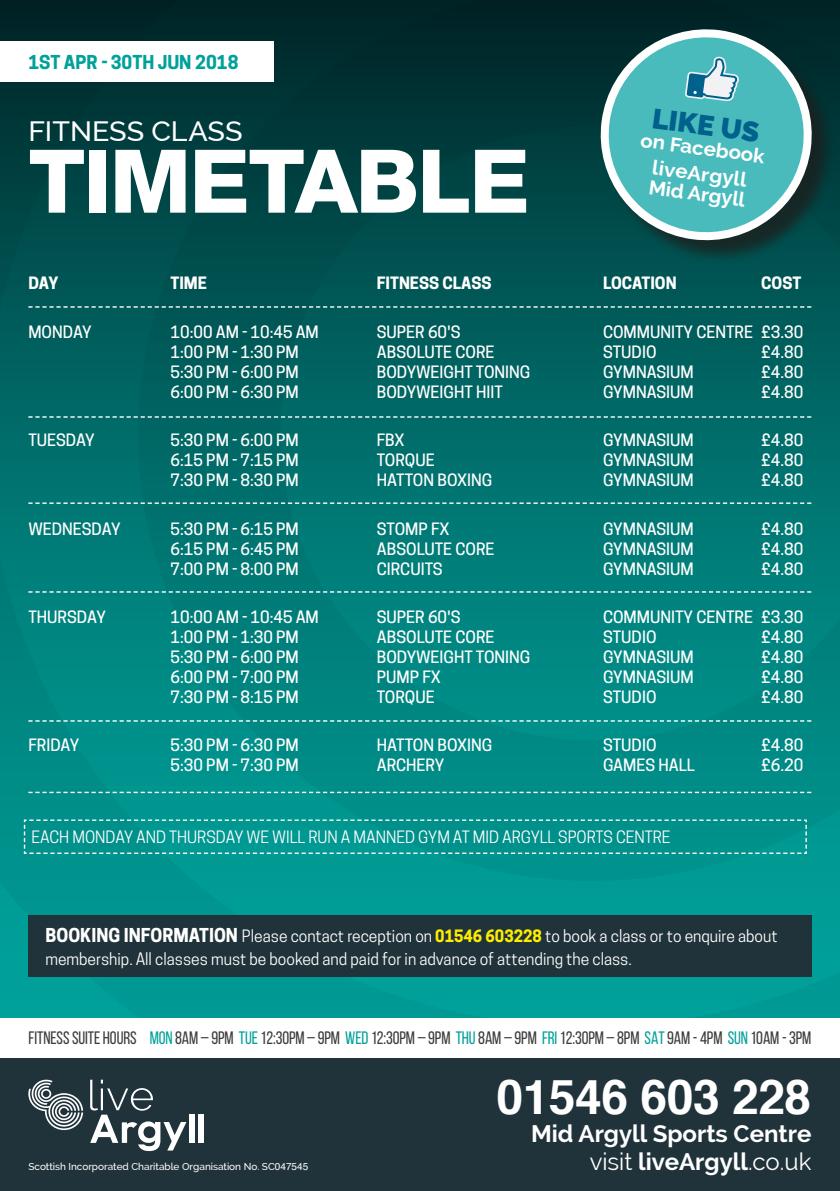
<style>
.page{position:relative;width:840px;height:1191px;background:#fff}
.page>*{position:absolute;margin:0;border:0;box-sizing:border-box;transform-origin:0 0}
.t1{font:800 88px "Helvetica 85";letter-spacing:-.02em;color:#fff}
.t2{font:700 48px "Helvetica";letter-spacing:-.01em;color:#fff}
.t3{font:500 28px "Raleway";color:#fff}
.t4{font:900 28px "Raleway";color:#00618c}
.t5{font:700 24px "Raleway";color:#fff}
.t6{font:24px "Raleway";color:#fff}
.t7{font:700 20px/25.6px "Raleway";color:#fff;text-align:center}
.t8{font:18px "Bebas Neue";letter-spacing:-.005em;color:#3c3c3b}
.t9{font:700 18px "Cooper Hewitt";color:#00a19a}
.t10{font:500 16px "Cooper Hewitt";color:#fff}
.t11{font:16px/22px "Cooper Hewitt";color:#fff}
.t12{font:700 16px "Cooper Hewitt";color:#fff}
.t13{font:500 10px "Raleway";color:#fff}
.s1{font-weight:700;font-size:18px}
.s2{font-weight:700;color:#ffed00}
.s3{color:#00a19a}
.s4{font-family:"Helvetica";font-weight:400}
.s5{font-weight:700}
</style>
<div class="page">
<div style="left:0;top:0;width:839px;height:1018px;background:linear-gradient(to bottom,#002f31,#01ada5)"></div>
<div style="left:0;top:41px;width:273px;height:41px;background:#fff"></div>
<div style="left:0;top:1055px;width:839px;height:136px;background:#21333a"></div>
<svg style="left:28px;top:306px;width:783px;height:2px;background:#6b9e9d"></svg>
<svg style="left:28px;top:416px;width:783px;height:2px;background:#6ba8a6"></svg>
<svg style="left:28px;top:502px;width:783px;height:2px;background:#6baeac"></svg>
<svg style="left:28px;top:591px;width:783px;height:1px"></svg>
<svg style="left:28px;top:720px;width:783px;height:1px"></svg>
<svg style="left:28px;top:791px;width:783px;height:2px"></svg>
<div style="left:0;top:1018px;width:839px;height:39px;background:#fff"></div>
<div style="left:28px;top:915px;width:783px;height:61px;background:#21333a"></div>
<div style="left:603px;top:32px;width:233px;height:233px;background:#1d1d1b;opacity:.75"></div>
<svg style="left:589px;top:18px;width:233px;height:226px;background:#439192"></svg>
<svg style="left:684px;top:57px;width:54px;height:44px"></svg>
<svg style="left:28px;top:1079px;width:55px;height:51px"></svg>
<svg style="left:90px;top:1079px;width:96px;height:72px"></svg>
<div style="left:189px;top:1114px;width:5px;height:28px;background:#fff"></div>
<div style="left:198px;top:1114px;width:6px;height:28px;background:#fff"></div>
<svg style="left:23px;top:819px;width:784px;height:35px;background:#0c9893"></svg>
<p class="t9" style="left:28px;top:51px;width:211px">1ST APR - 30TH JUN 2018</p>
<h3 class="t3" style="left:28px;top:115px;width:215px">FITNESS CLASS</h3>
<h1 class="t1" style="left:28px;top:129px;width:502px">TIMETABLE</h1>
<h3 class="t4" style="left:653px;top:102px;width:109px;rotate:7deg">LIKE US</h3>
<p class="t7" style="left:642px;top:127px;width:126px;rotate:8deg">on Facebook liveArgyll</p>
<p class="t7" style="left:650px;top:174px;width:98px;rotate:8deg">Mid Argyll</p>
<p class="t12" style="left:28px;top:274px;width:31px">DAY</p>
<p class="t12" style="left:170px;top:274px;width:38px">TIME</p>
<p class="t12" style="left:376px;top:274px;width:116px">FITNESS CLASS</p>
<p class="t12" style="left:602px;top:274px;width:75px">LOCATION</p>
<p class="t12" style="left:760px;top:274px;width:42px">COST</p>
<p class="t10" style="left:28px;top:322px;width:65px">MONDAY</p>
<p class="t10" style="left:170px;top:322px;width:150px">10:00 AM - 10:45 AM</p>
<p class="t10" style="left:376px;top:322px;width:85px">SUPER 60'S</p>
<p class="t10" style="left:602px;top:322px;width:202px">COMMUNITY CENTRE £3.30</p>
<p class="t10" style="left:170px;top:342px;width:130px">1:00 PM - 1:30 PM</p>
<p class="t10" style="left:376px;top:342px;width:119px">ABSOLUTE CORE</p>
<p class="t10" style="left:602px;top:342px;width:55px">STUDIO</p>
<p class="t10" style="left:760px;top:342px;width:44px">£4.80</p>
<p class="t10" style="left:170px;top:362px;width:130px">5:30 PM - 6:00 PM</p>
<p class="t10" style="left:376px;top:362px;width:155px">BODYWEIGHT TONING</p>
<p class="t10" style="left:602px;top:362px;width:92px">GYMNASIUM</p>
<p class="t10" style="left:760px;top:362px;width:44px">£4.80</p>
<p class="t10" style="left:170px;top:382px;width:130px">6:00 PM - 6:30 PM</p>
<p class="t10" style="left:376px;top:382px;width:127px">BODYWEIGHT HIIT</p>
<p class="t10" style="left:602px;top:382px;width:92px">GYMNASIUM</p>
<p class="t10" style="left:760px;top:382px;width:44px">£4.80</p>
<p class="t10" style="left:28px;top:431px;width:68px">TUESDAY</p>
<p class="t10" style="left:170px;top:431px;width:130px">5:30 PM - 6:00 PM</p>
<p class="t10" style="left:376px;top:431px;width:29px">FBX</p>
<p class="t10" style="left:602px;top:431px;width:92px">GYMNASIUM</p>
<p class="t10" style="left:760px;top:431px;width:44px">£4.80</p>
<p class="t10" style="left:170px;top:451px;width:130px">6:15 PM - 7:15 PM</p>
<p class="t10" style="left:376px;top:451px;width:59px">TORQUE</p>
<p class="t10" style="left:602px;top:451px;width:92px">GYMNASIUM</p>
<p class="t10" style="left:760px;top:451px;width:44px">£4.80</p>
<p class="t10" style="left:170px;top:471px;width:130px">7:30 PM - 8:30 PM</p>
<p class="t10" style="left:376px;top:471px;width:117px">HATTON BOXING</p>
<p class="t10" style="left:602px;top:471px;width:92px">GYMNASIUM</p>
<p class="t10" style="left:760px;top:471px;width:44px">£4.80</p>
<p class="t10" style="left:28px;top:519px;width:94px">WEDNESDAY</p>
<p class="t10" style="left:170px;top:519px;width:130px">5:30 PM - 6:15 PM</p>
<p class="t10" style="left:376px;top:519px;width:74px">STOMP FX</p>
<p class="t10" style="left:602px;top:519px;width:92px">GYMNASIUM</p>
<p class="t10" style="left:760px;top:519px;width:44px">£4.80</p>
<p class="t10" style="left:170px;top:539px;width:130px">6:15 PM - 6:45 PM</p>
<p class="t10" style="left:376px;top:539px;width:119px">ABSOLUTE CORE</p>
<p class="t10" style="left:602px;top:539px;width:92px">GYMNASIUM</p>
<p class="t10" style="left:760px;top:539px;width:44px">£4.80</p>
<p class="t10" style="left:170px;top:559px;width:130px">7:00 PM - 8:00 PM</p>
<p class="t10" style="left:376px;top:559px;width:67px">CIRCUITS</p>
<p class="t10" style="left:602px;top:559px;width:92px">GYMNASIUM</p>
<p class="t10" style="left:760px;top:559px;width:44px">£4.80</p>
<p class="t10" style="left:28px;top:607px;width:79px">THURSDAY</p>
<p class="t10" style="left:170px;top:607px;width:150px">10:00 AM - 10:45 AM</p>
<p class="t10" style="left:376px;top:607px;width:85px">SUPER 60'S</p>
<p class="t10" style="left:602px;top:607px;width:202px">COMMUNITY CENTRE £3.30</p>
<p class="t10" style="left:170px;top:627px;width:130px">1:00 PM - 1:30 PM</p>
<p class="t10" style="left:376px;top:627px;width:119px">ABSOLUTE CORE</p>
<p class="t10" style="left:602px;top:627px;width:55px">STUDIO</p>
<p class="t10" style="left:760px;top:627px;width:44px">£4.80</p>
<p class="t10" style="left:170px;top:647px;width:130px">5:30 PM - 6:00 PM</p>
<p class="t10" style="left:376px;top:647px;width:155px">BODYWEIGHT TONING</p>
<p class="t10" style="left:602px;top:647px;width:92px">GYMNASIUM</p>
<p class="t10" style="left:760px;top:647px;width:44px">£4.80</p>
<p class="t10" style="left:170px;top:667px;width:130px">6:00 PM - 7:00 PM</p>
<p class="t10" style="left:376px;top:667px;width:65px">PUMP FX</p>
<p class="t10" style="left:602px;top:667px;width:92px">GYMNASIUM</p>
<p class="t10" style="left:760px;top:667px;width:44px">£4.80</p>
<p class="t10" style="left:170px;top:687px;width:130px">7:30 PM - 8:15 PM</p>
<p class="t10" style="left:376px;top:687px;width:59px">TORQUE</p>
<p class="t10" style="left:602px;top:687px;width:55px">STUDIO</p>
<p class="t10" style="left:760px;top:687px;width:44px">£4.80</p>
<p class="t10" style="left:28px;top:736px;width:52px">FRIDAY</p>
<p class="t10" style="left:170px;top:736px;width:130px">5:30 PM - 6:30 PM</p>
<p class="t10" style="left:376px;top:736px;width:117px">HATTON BOXING</p>
<p class="t10" style="left:602px;top:736px;width:55px">STUDIO</p>
<p class="t10" style="left:760px;top:736px;width:44px">£4.80</p>
<p class="t10" style="left:170px;top:756px;width:130px">5:30 PM - 7:30 PM</p>
<p class="t10" style="left:376px;top:756px;width:69px">ARCHERY</p>
<p class="t10" style="left:602px;top:756px;width:93px">GAMES HALL</p>
<p class="t10" style="left:760px;top:756px;width:44px">£6.20</p>
<p class="t11" style="left:31px;top:825px;width:640px">EACH MONDAY AND THURSDAY WE WILL RUN A MANNED GYM AT MID ARGYLL SPORTS CENTRE</p>
<p class="t11" style="left:45px;top:925px;width:733px"><span class="s1">BOOKING INFORMATION</span> Please contact reception on <span class="s2">01546 603228</span> to book a class or to enquire about membership. All classes must be booked and paid for in advance of attending the class.</p>
<p class="t8" style="left:29px;top:1028px;width:783px">FITNESS SUITE HOURS <span class="s3">MON</span> 8AM – 9PM <span class="s3">TUE</span> 12:30PM – 9PM <span class="s3">WED</span> 12:30PM – 9PM <span class="s3">THU</span> 8AM – 9PM <span class="s3">FRI</span> 12:30PM – 8PM <span class="s3">SAT</span> 9AM - 4PM <span class="s3">SUN</span> 10AM - 3PM</p>
<h2 class="t2" style="left:496px;top:1058px;width:316px">01546 603 228</h2>
<h3 class="t5" style="left:530px;top:1119px;width:282px">Mid Argyll Sports Centre</h3>
<p class="t13" style="left:28px;top:1161px;width:281px">Scottish Incorporated Charitable Organisation No. SC<span class="s4">047545</span></p>
<h3 class="t6" style="left:589px;top:1147px;width:223px">visit <span class="s5">liveArgyll</span>.co.uk</h3>
</div>
